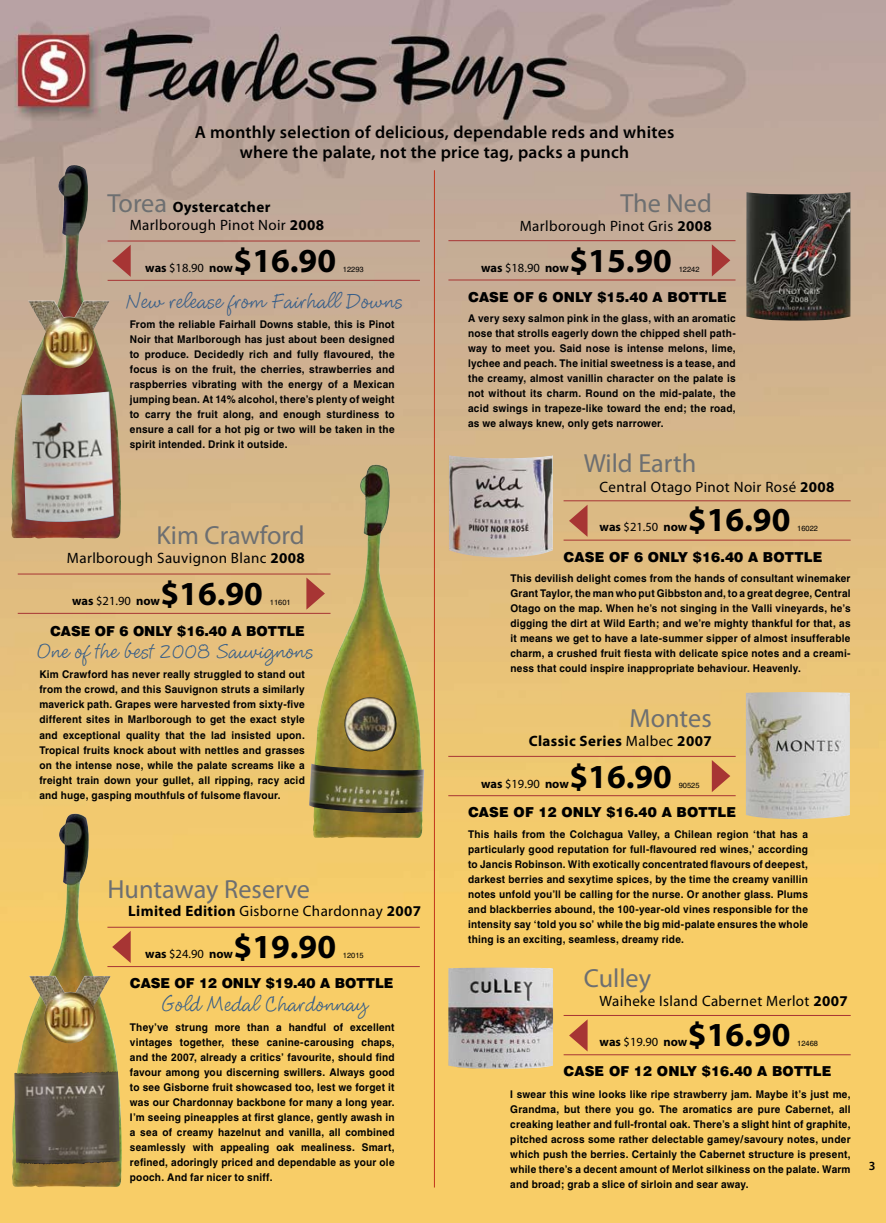
<style>
.page{position:relative;width:886px;height:1223px;background:#fff}
.page>*{position:absolute;margin:0;border:0;box-sizing:border-box;transform-origin:0 0}
.t1{font:700 33.75px "Myriad Pro";color:#000}
.t2{font:26.25px "Myriad Pro";color:#6d6f71}
.t3{font:20px "Cluff Hmk";color:#355d89}
.t4{font:600 17.5px/20px "Myriad Pro";letter-spacing:.015em;color:#000;text-align:center}
.t5{font:15px/17.9px "Myriad Pro";letter-spacing:.025em;color:#000}
.t6{font:700 15px "Myriad Pro";letter-spacing:.025em;color:#000}
.t7{font:900 13.75px "Swiss 721 BT";letter-spacing:.01em;color:#000}
.t8{font:700 12.5px "Myriad Pro";letter-spacing:-.005em;color:#000}
.t9{font:600 12.5px "Myriad Pro";color:#000}
.t10{font:700 10.62px/15px "Helvetica";letter-spacing:.02em;color:#000;text-align:justify;scale:.95 1}
.t11{font:7.5px "Helvetica";color:#000}
.s1{font-size:26.25px;color:#6d6f71}
.s2{font-weight:700}
.s3{font-weight:400}
</style>
<div class="page">
<img style="left:0;top:0;width:886px;height:1222px">
<img style="left:12px;top:813px;width:110px;height:374px">
<img style="left:313px;top:464px;width:109px;height:374px">
<img style="left:11px;top:165px;width:110px;height:373px">
<hr style="left:434px;top:170px;width:1px;height:1017px;background:#c2341b">
<svg style="left:712px;top:244px;width:18px;height:32px"></svg>
<hr style="left:448px;top:279px;width:287px;height:1px;background:#a73534">
<hr style="left:448px;top:240px;width:287px;height:1px;background:#a73534">
<svg style="left:569px;top:504px;width:18px;height:33px"></svg>
<hr style="left:563px;top:539px;width:288px;height:1px;background:#a73534">
<hr style="left:563px;top:500px;width:288px;height:1px;background:#a73534">
<svg style="left:569px;top:1019px;width:18px;height:32px"></svg>
<hr style="left:564px;top:1054px;width:287px;height:1px;background:#a73534">
<hr style="left:564px;top:1015px;width:287px;height:1px;background:#a73534">
<svg style="left:712px;top:760px;width:18px;height:32px"></svg>
<hr style="left:448px;top:795px;width:288px;height:1px;background:#a73534">
<hr style="left:448px;top:756px;width:288px;height:1px;background:#a73534">
<svg style="left:112px;top:930px;width:19px;height:33px"></svg>
<svg style="left:306px;top:577px;width:19px;height:32px"></svg>
<hr style="left:107px;top:966px;width:313px;height:1px;background:#a73534">
<hr style="left:107px;top:926px;width:313px;height:1px;background:#a73534">
<hr style="left:18px;top:613px;width:312px;height:1px;background:#a73534">
<hr style="left:18px;top:573px;width:312px;height:1px;background:#a73534">
<hr style="left:108px;top:280px;width:312px;height:1px;background:#a73534">
<hr style="left:108px;top:240px;width:312px;height:1px;background:#a73534">
<svg style="left:112px;top:245px;width:19px;height:32px"></svg>
<img style="left:309px;top:697px;width:115px;height:116px">
<img style="left:14px;top:1071px;width:95px;height:91px">
<img style="left:29px;top:975px;width:82px;height:68px">
<img style="left:21px;top:391px;width:93px;height:131px">
<img style="left:746px;top:692px;width:104px;height:127px">
<img style="left:449px;top:455px;width:104px;height:102px">
<img style="left:448px;top:967px;width:105px;height:101px">
<img style="left:28px;top:301px;width:82px;height:67px">
<img style="left:746px;top:192px;width:104px;height:128px">
<h3 class="t4" style="left:195px;top:122px;width:481px">A monthly selection of delicious, dependable reds and whites where the palate, not the price tag, packs a punch</h3>
<h3 class="t5" style="left:130px;top:197px;width:196px;text-indent:-22px"><span class="s1">Torea</span> <span class="s2">Oystercatcher<br></span>Marlborough Pinot Noir <span class="s2">2008</span></h3>
<h1 class="t1" style="left:234px;top:238px;width:104px">$16.90</h1>
<p class="t8" style="left:145px;top:259px;width:89px">was <span class="s3">$18.90</span> now</p>
<p class="t11" style="left:343px;top:265px;width:22px">12293</p>
<h3 class="t3" style="left:126px;top:290px;width:278px">New release from Fairhall Downs</h3>
<p class="t10" style="left:130px;top:317px;width:280px">From the reliable Fairhall Downs stable, this is Pinot Noir that Marlborough has just about been designed to produce. Decidedly rich and fully flavoured, the focus is on the fruit, the cherries, strawberries and raspberries vibrating with the energy of a Mexican jumping bean. At 14% alcohol, there’s plenty of weight to carry the fruit along, and enough sturdiness to ensure a call for a hot pig or two will be taken in the spirit intended. Drink it outside.</p>
<h2 class="t2" style="left:156px;top:519px;width:150px">Kim Crawford</h2>
<h3 class="t5" style="left:67px;top:549px;width:239px">Marlborough Sauvignon Blanc <span class="s2">2008</span></h3>
<h1 class="t1" style="left:161px;top:571px;width:104px">$16.90</h1>
<p class="t8" style="left:72px;top:592px;width:89px">was <span class="s3">$21.90</span> now</p>
<p class="t11" style="left:270px;top:597px;width:22px">11601</p>
<p class="t7" style="left:50px;top:622px;width:255px">CASE OF 6 ONLY $16.40 A BOTTLE</p>
<h3 class="t3" style="left:36px;top:639px;width:278px">One of the best 2008 Sauvignons</h3>
<p class="t10" style="left:39px;top:667px;width:281px">Kim Crawford has never really struggled to stand out from the crowd, and this Sauvignon struts a similarly maverick path. Grapes were harvested from sixty-five different sites in Marlborough to get the exact style and exceptional quality that the lad insisted upon.<br>Tropical fruits knock about with nettles and grasses on the intense nose, while the palate screams like a freight train down your gullet, all ripping, racy acid and huge, gasping mouthfuls of fulsome flavour.</p>
<h2 class="t2" style="left:107px;top:872px;width:204px">Huntaway Reserve</h2>
<h3 class="t6" style="left:128px;top:900px;width:294px">Limited Edition <span class="s3">Gisborne Chardonnay</span> 2007</h3>
<h1 class="t1" style="left:234px;top:924px;width:104px">$19.90</h1>
<p class="t8" style="left:145px;top:945px;width:89px">was <span class="s3">$24.90</span> now</p>
<p class="t11" style="left:343px;top:951px;width:22px">12015</p>
<p class="t7" style="left:130px;top:974px;width:263px">CASE OF 12 ONLY $19.40 A BOTTLE</p>
<h3 class="t3" style="left:160px;top:992px;width:208px">Gold Medal Chardonnay</h3>
<p class="t10" style="left:130px;top:1019px;width:280px">They’ve strung more than a handful of excellent vintages together, these canine-carousing chaps, and the 2007, already a critics’ favourite, should find favour among you discerning swillers. Always good to see Gisborne fruit showcased too, lest we forget it was our Chardonnay backbone for many a long year.<br>I’m seeing pineapples at first glance, gently awash in a sea of creamy hazelnut and vanilla, all combined seamlessly with appealing oak mealiness. Smart, refined, adoringly priced and dependable as your ole pooch. And far nicer to sniff.</p>
<h2 class="t2" style="left:620px;top:186px;width:93px">The Ned</h2>
<h3 class="t5" style="left:520px;top:216px;width:194px">Marlborough Pinot Gris <span class="s2">2008</span></h3>
<h1 class="t1" style="left:569px;top:239px;width:104px">$15.90</h1>
<p class="t8" style="left:481px;top:260px;width:89px">was <span class="s3">$18.90</span> now</p>
<p class="t11" style="left:679px;top:265px;width:22px">12242</p>
<p class="t7" style="left:468px;top:288px;width:259px">CASE OF 6 ONLY $15.40 A BOTTLE</p>
<p class="t10" style="left:468px;top:310px;width:283px">A very sexy salmon pink in the glass, with an aromatic nose that strolls eagerly down the chipped shell path&shy;way to meet you. Said nose is intense melons, lime, lychee and peach. The initial sweetness is a tease, and the creamy, almost vanillin character on the palate is not without its charm. Round on the mid-palate, the acid swings in trapeze-like toward the end; the road, as we always knew, only gets narrower.</p>
<h2 class="t2" style="left:584px;top:447px;width:114px">Wild Earth</h2>
<h3 class="t5" style="left:600px;top:477px;width:236px">Central Otago Pinot Noir Rosé <span class="s2">2008</span></h3>
<h1 class="t1" style="left:688px;top:497px;width:104px">$16.90</h1>
<p class="t8" style="left:600px;top:518px;width:89px">was <span class="s3">$21.50</span> now</p>
<p class="t11" style="left:797px;top:524px;width:22px">16022</p>
<p class="t7" style="left:564px;top:548px;width:259px">CASE OF 6 ONLY $16.40 A BOTTLE</p>
<p class="t10" style="left:510px;top:571px;width:360px">This devilish delight comes from the hands of consultant winemaker Grant Taylor, the man who put Gibbston and, to a great degree, Central Otago on the map. When he’s not singing in the Valli vineyards, he’s digging the dirt at Wild Earth; and we’re mighty thankful for that, as it means we get to have a late-summer sipper of almost insufferable charm, a crushed fruit fiesta with delicate spice notes and a creami&shy;ness that could inspire inappropriate behaviour. Heavenly.</p>
<h2 class="t2" style="left:629px;top:702px;width:84px">Montes</h2>
<h3 class="t6" style="left:529px;top:731px;width:184px">Classic Series <span class="s3">Malbec</span> 2007</h3>
<h1 class="t1" style="left:569px;top:754px;width:104px">$16.90</h1>
<p class="t8" style="left:481px;top:775px;width:89px">was <span class="s3">$19.90</span> now</p>
<p class="t11" style="left:679px;top:780px;width:22px">90525</p>
<p class="t7" style="left:468px;top:804px;width:268px">CASE OF 12 ONLY $16.40 A BOTTLE</p>
<p class="t10" style="left:468px;top:826px;width:359px">This hails from the Colchagua Valley, a Chilean region ‘that has a particularly good reputation for full-flavoured red wines,’ according to Jancis Robinson. With exotically concentrated flavours of deepest, darkest berries and sexytime spices, by the time the creamy vanillin notes unfold you’ll be calling for the nurse. Or another glass. Plums and blackberries abound, the 100-year-old vines responsible for the intensity say ‘told you so’ while the big mid-palate ensures the whole thing is an exciting, seamless, dreamy ride.</p>
<h2 class="t2" style="left:584px;top:962px;width:69px">Culley</h2>
<h3 class="t5" style="left:600px;top:992px;width:250px">Waiheke Island Cabernet Merlot <span class="s2">2007</span></h3>
<h1 class="t1" style="left:688px;top:1012px;width:104px">$16.90</h1>
<p class="t8" style="left:600px;top:1033px;width:89px">was <span class="s3">$19.90</span> now</p>
<p class="t11" style="left:797px;top:1038px;width:22px">12468</p>
<p class="t7" style="left:563px;top:1063px;width:268px">CASE OF 12 ONLY $16.40 A BOTTLE</p>
<p class="t10" style="left:510px;top:1086px;width:360px">I swear this wine looks like ripe strawberry jam. Maybe it’s just me, Grandma, but there you go. The aromatics are pure Cabernet, all creaking leather and full-frontal oak. There’s a slight hint of graphite, pitched across some rather delectable gamey/savoury notes, under which push the berries. Certainly the Cabernet structure is present, while there’s a decent amount of Merlot silkiness on the palate. Warm and broad; grab a slice of sirloin and sear away.</p>
<p class="t9" style="left:869px;top:1157px;width:8px">3</p>
</div>
